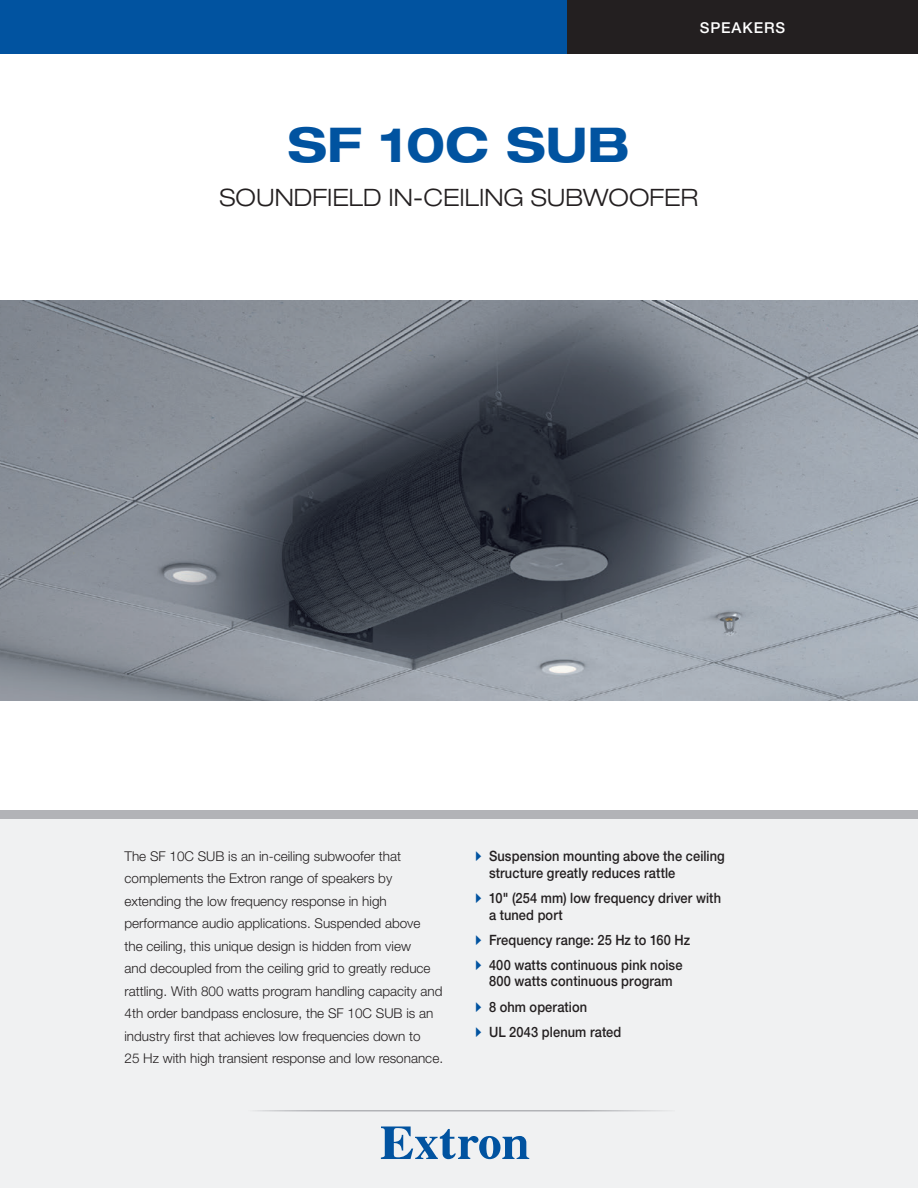
<style>
.page{position:relative;width:918px;height:1188px;background:#fff}
.page>*{position:absolute;margin:0;border:0;box-sizing:border-box;transform-origin:0 0}
.cover_product_name{font:700 expanded 48px "Helvetica Neue LT Std";color:#0153a0}
.cover_product_subti{font:300 expanded 24px "Helvetica Neue LT Std";color:#231f20}
.cover_category{font:500 15px "Helvetica Neue LT Std";letter-spacing:.06em;color:#fff}
.t1{font:500 14.25px/16.5px "Helvetica Neue LT Std";letter-spacing:.01em;color:#231f20;scale:.9 1}
.cover_teaser_paragr{font:300 13.5px/22.5px "Helvetica Neue LT Std";color:#231f20}
.s1{font-family:"Quick Type Pi";font-weight:400;color:#0153a0}
</style>
<div class="page">
<div style="left:0;top:0;width:581px;height:54px;background:#0153a0"></div>
<div style="left:567px;top:0;width:351px;height:54px;background:#231f20"></div>
<img style="left:0;top:300px;width:918px;height:400px">
<svg style="left:0;top:810px;width:918px;height:10px"></svg>
<div style="left:0;top:820px;width:918px;height:368px;background:#f0f1f2"></div>
<svg style="left:381px;top:1126px;width:148px;height:33px"></svg>
<hr style="left:243px;top:1110px;width:432px;height:2px;background:#b2b3b7">
<p class="cover_category" style="left:700px;top:19px;width:87px">SPEAKERS</p>
<p class="cover_product_name" style="left:288px;top:115px;width:344px">SF 10C SUB</p>
<p class="cover_product_subti" style="left:220px;top:183px;width:480px">SOUNDFIELD IN-CEILING SUBWOOFER</p>
<p class="cover_teaser_paragr" style="left:124px;top:845px;width:320px">The SF 10C SUB is an in-ceiling subwoofer that complements the Extron range of speakers by extending the low frequency response in high performance audio applications. Suspended above<br>the ceiling, this unique design is hidden from view<br>and decoupled from the ceiling grid to greatly reduce rattling. With 800 watts program handling capacity and 4th order bandpass enclosure, the SF 10C SUB is an industry first that achieves low frequencies down to<br>25 Hz with high transient response and low resonance.</p>
<p class="t1" style="left:489px;top:848px;width:264px;text-indent:-14px"><span class="s1">A</span> Suspension mounting above the ceiling structure greatly reduces rattle</p>
<p class="t1" style="left:489px;top:890px;width:259px;text-indent:-14px"><span class="s1">A</span> 10" (254 mm) low frequency driver with a tuned port</p>
<p class="t1" style="left:476px;top:931px;width:240px"><span class="s1">A</span> Frequency range: 25 Hz to 160 Hz</p>
<p class="t1" style="left:476px;top:956px;width:232px;text-align:center"><span class="s1">A</span> 400 watts continuous pink noise<br>800 watts continuous program</p>
<p class="t1" style="left:476px;top:998px;width:126px"><span class="s1">A</span> 8 ohm operation</p>
<p class="t1" style="left:476px;top:1023px;width:164px"><span class="s1">A</span> UL 2043 plenum rated</p>
</div>
